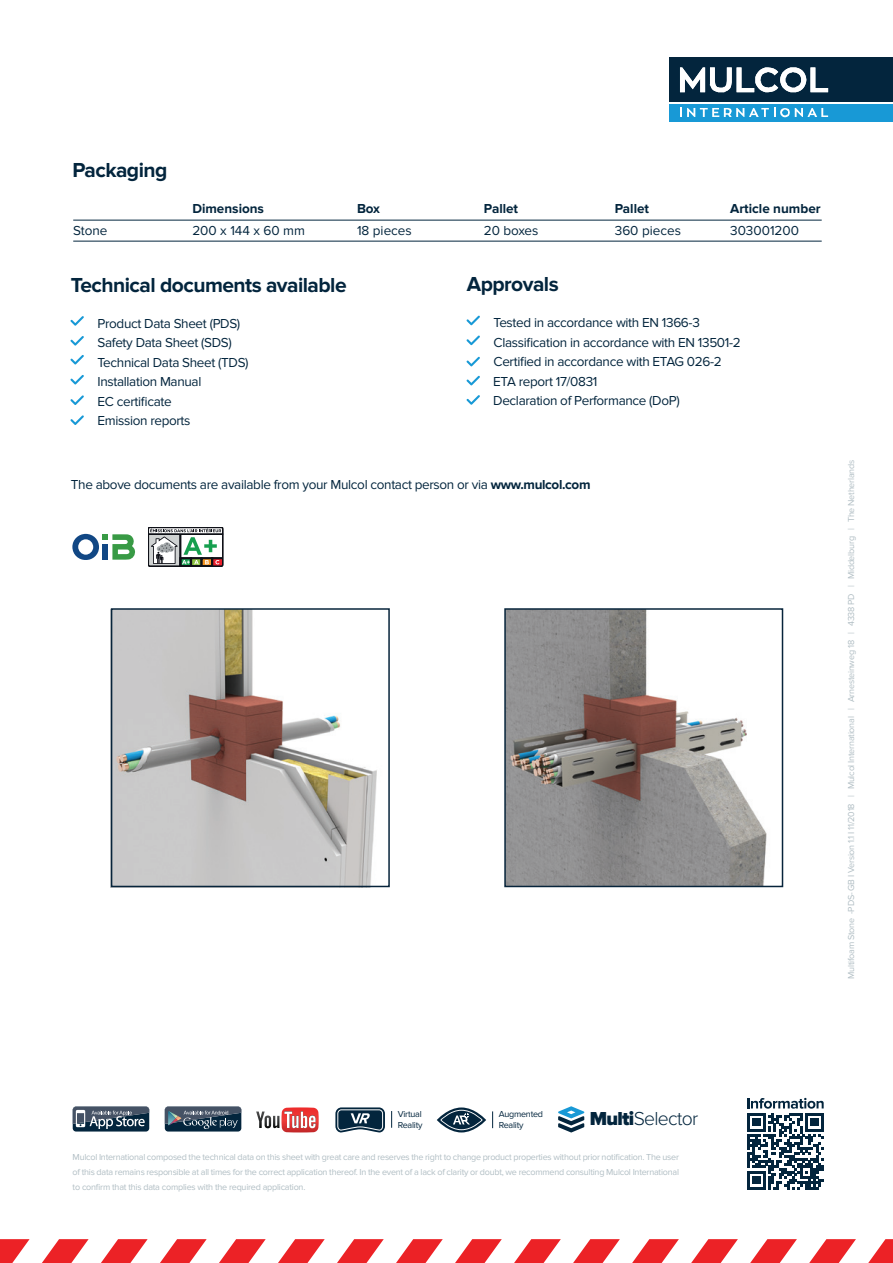
<style>
.page{position:relative;width:893px;height:1263px;background:#fff}
.page>*{position:absolute;margin:0;border:0;box-sizing:border-box;transform-origin:0 0}
.t1{font:700 21px "Proxima Nova";letter-spacing:-.025em;color:#03253d}
.t2{font:300 19.5px "Proxima Nova";letter-spacing:-.035em;color:#03253d}
.t3{font:13.5px/19.5px "Proxima Nova";letter-spacing:-.025em;color:#03253d}
.t4{font:700 13.5px "Proxima Nova";color:#03253d}
.t5{font:13.5px "Proxima Nova";color:#03253d}
.t6{font:9px/15px "Proxima Nova";letter-spacing:-.025em;color:#b1bec4;text-align:justify}
.t7{font:9px/10.8px "Proxima Nova";letter-spacing:-.025em;color:#03253d}
.s1{font-weight:700}
.s2{font-weight:900}
</style>
<div class="page">
<svg style="left:747px;top:1098px;width:77px;height:91px"></svg>
<div style="left:669px;top:57px;width:224px;height:45px;background:#03253d"></div>
<div style="left:669px;top:104px;width:224px;height:17px;background:#1899d6"></div>
<svg style="left:680px;top:67px;width:148px;height:25px"></svg>
<svg style="left:680px;top:108px;width:148px;height:9px"></svg>
<svg style="left:0;top:1239px;width:893px;height:24px"></svg>
<svg style="left:70px;top:316px;width:14px;height:10px"></svg>
<svg style="left:70px;top:336px;width:14px;height:10px"></svg>
<svg style="left:70px;top:355px;width:14px;height:9px"></svg>
<svg style="left:70px;top:375px;width:14px;height:9px"></svg>
<svg style="left:70px;top:395px;width:14px;height:10px"></svg>
<svg style="left:70px;top:415px;width:14px;height:10px"></svg>
<svg style="left:466px;top:316px;width:14px;height:9px"></svg>
<svg style="left:466px;top:335px;width:14px;height:10px"></svg>
<svg style="left:466px;top:357px;width:14px;height:9px"></svg>
<svg style="left:466px;top:376px;width:14px;height:9px"></svg>
<svg style="left:466px;top:395px;width:14px;height:10px"></svg>
<hr style="left:73px;top:241px;width:749px;height:1px;background:#03253d">
<hr style="left:73px;top:220px;width:749px;height:1px;background:#03253d">
<svg style="left:148px;top:527px;width:75px;height:39px"></svg>
<svg style="left:72px;top:534px;width:63px;height:26px"></svg>
<img style="left:507px;top:611px;width:260px;height:273px">
<img style="left:110px;top:609px;width:267px;height:278px">
<div style="left:111px;top:608px;width:279px;height:279px;border:2px solid #07243b"></div>
<div style="left:504px;top:608px;width:279px;height:279px;border:2px solid #07243b"></div>
<div style="left:73px;top:1106px;width:76px;height:25px;background:#03253d;border-radius:3px"></div>
<svg style="left:73px;top:1106px;width:76px;height:23px"></svg>
<div style="left:165px;top:1106px;width:76px;height:25px;background:#03253d;border-radius:3px"></div>
<svg style="left:165px;top:1106px;width:76px;height:23px"></svg>
<svg style="left:256px;top:1107px;width:63px;height:25px"></svg>
<svg style="left:335px;top:1107px;width:50px;height:26px"></svg>
<svg style="left:391px;top:1111px;width:1px;height:17px"></svg>
<svg style="left:437px;top:1107px;width:49px;height:25px"></svg>
<svg style="left:440px;top:1110px;width:43px;height:20px"></svg>
<svg style="left:441px;top:1111px;width:40px;height:18px"></svg>
<svg style="left:453px;top:1113px;width:17px;height:11px"></svg>
<svg style="left:492px;top:1111px;width:1px;height:17px"></svg>
<svg style="left:558px;top:1106px;width:26px;height:26px"></svg>
<h1 class="t1" style="left:72px;top:158px;width:97px">Packaging</h1>
<h3 class="t3" style="left:73px;top:221px;width:36px">Stone</h3>
<h3 class="t4" style="left:192px;top:201px;width:73px">Dimensions</h3>
<h3 class="t5" style="left:192px;top:223px;width:114px">200 x 144 x 60 mm</h3>
<h3 class="t4" style="left:357px;top:201px;width:25px">Box</h3>
<h3 class="t5" style="left:357px;top:223px;width:56px">18 pieces</h3>
<h1 class="t1" style="left:71px;top:272px;width:277px">Technical documents available</h1>
<h3 class="t3" style="left:98px;top:313px;width:153px">Product Data Sheet (PDS)<br>Safety Data Sheet (SDS)<br>Technical Data Sheet (TDS)<br>Installation Manual<br>EC certificate<br>Emission reports</h3>
<h3 class="t4" style="left:484px;top:201px;width:36px">Pallet</h3>
<h3 class="t3" style="left:484px;top:221px;width:56px">20 boxes</h3>
<h3 class="t4" style="left:615px;top:201px;width:36px">Pallet</h3>
<h3 class="t5" style="left:615px;top:223px;width:68px">360 pieces</h3>
<h3 class="t4" style="left:730px;top:201px;width:92px">Article number</h3>
<h3 class="t5" style="left:730px;top:223px;width:70px">303001200</h3>
<h1 class="t1" style="left:467px;top:272px;width:93px">Approvals</h1>
<h3 class="t3" style="left:493px;top:313px;width:249px">Tested in accordance with EN 1366-3<br>Classification in accordance with EN 13501-2<br>Certified in accordance with ETAG 026-2<br>ETA report 17/0831<br>Declaration of Performance (DoP)</h3>
<h3 class="t3" style="left:71px;top:475px;width:521px">The above documents are available from your Mulcol contact person or via <span class="s1">www.mulcol.com</span></h3>
<p class="t6" style="left:844px;top:979px;width:520px;rotate:-90deg">Multifoam Stone -PDS- GB I Version 1.1 I 11/2018 | Mulcol International | Arnesteinweg 18 | 4338 PD | Middelburg | The Netherlands</p>
<p class="t7" style="left:398px;top:1109px;width:26px">Virtual<br>Reality</p>
<p class="t7" style="left:499px;top:1109px;width:46px">Augmented<br>Reality</p>
<h2 class="t2" style="left:590px;top:1108px;width:110px"><span class="s2">Multi</span>Selector</h2>
<p class="t6" style="left:73px;top:1149px;width:608px">Mulcol International composed the technical data on this sheet with great care and reserves the right to change product properties without prior notification. The user of this data remains responsible at all times for the correct application thereof. In the event of a lack of clarity or doubt, we recommend consulting Mulcol International to confirm that this data complies with the required application.</p>
</div>
